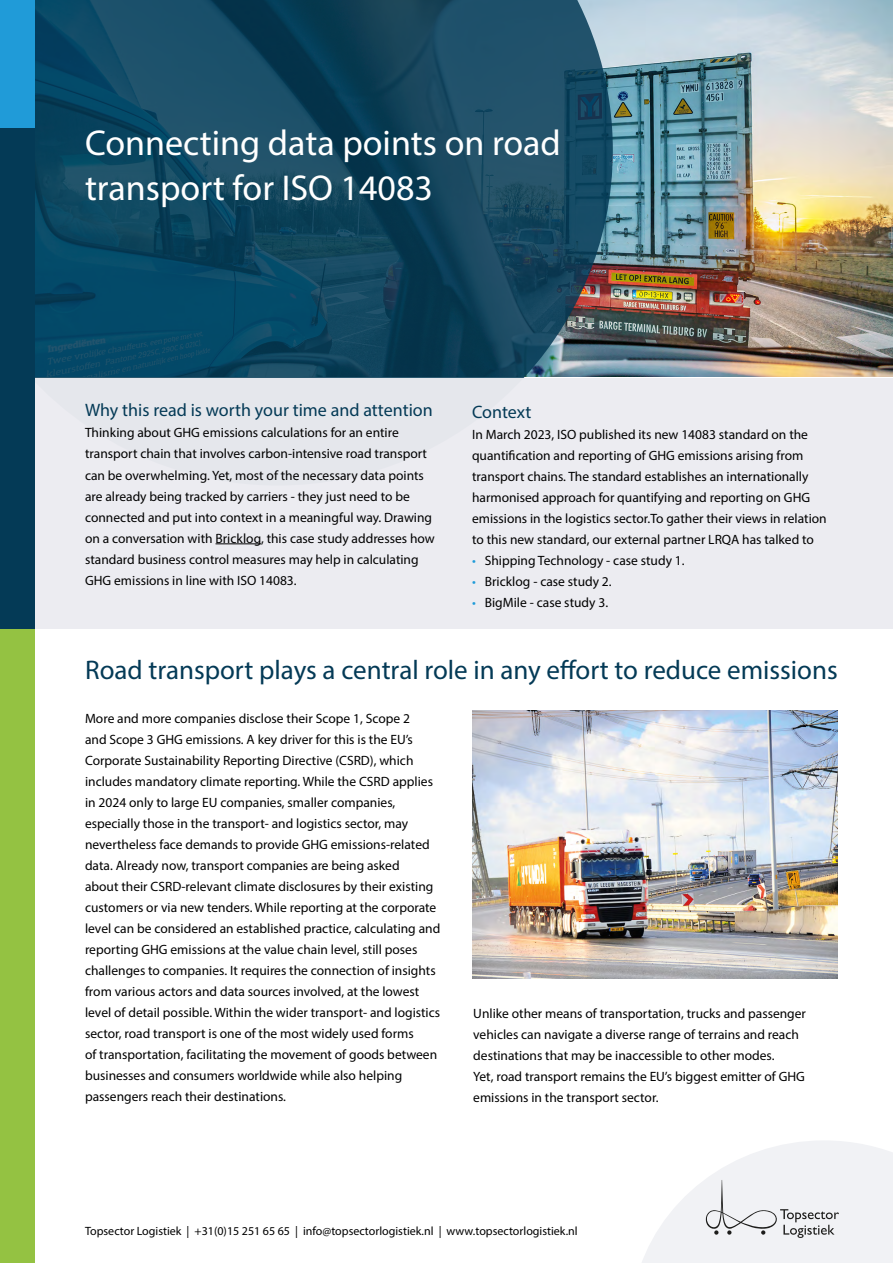
<style>
.page{position:relative;width:893px;height:1263px;background:#fff}
.page>*{position:absolute;margin:0;border:0;box-sizing:border-box;transform-origin:0 0}
.t1{font:36px/45px "Myriad Pro";color:#fff}
.t2{font:27px "Myriad Pro";color:#043a56}
.t3{font:18px "Myriad Pro";color:#043a56}
.t4{font:13.5px/21px "Myriad Pro";color:#000}
.t5{font:12px "Myriad Pro";color:#000}
.s1{color:#209bd8}
</style>
<div class="page">
<img style="left:613px;top:0;width:280px;height:376px">
<svg style="left:34px;top:0;width:579px;height:378px;background:#154962"></svg>
<div style="left:34px;top:378px;width:859px;height:251px;background:#ececf1"></div>
<div style="left:0;top:128px;width:34px;height:501px;background:#043a56"></div>
<div style="left:0;top:629px;width:34px;height:634px;background:#94c242"></div>
<div style="left:0;top:0;width:34px;height:128px;background:#209bd8"></div>
<img style="left:472px;top:711px;width:366px;height:267px">
<hr style="left:216px;top:543px;width:45px;height:1px;background:#000">
<svg style="left:642px;top:1141px;width:251px;height:122px"></svg>
<h1 class="t1" style="left:85px;top:119px;width:477px">Connecting data points on road transport for ISO 14083</h1>
<h3 class="t3" style="left:85px;top:399px;width:349px">Why this read is worth your time and attention</h3>
<p class="t4" style="left:85px;top:422px;width:351px">Thinking about GHG emissions calculations for an entire transport chain that involves carbon-intensive road transport can be overwhelming. Yet, most of the necessary data points are already being tracked by carriers - they just need to be connected and put into context in a meaningful way. Drawing on a conversation with Bricklog, this case study addresses how standard business control measures may help in calculating GHG emissions in line with ISO 14083.</p>
<h3 class="t3" style="left:472px;top:400px;width:61px">Context</h3>
<p class="t4" style="left:472px;top:423px;width:356px">In March 2023, ISO published its new 14083 standard on the quantification and reporting of GHG emissions arising from transport chains. The standard establishes an internationally harmonised approach for quantifying and reporting on GHG emissions in the logistics sector.To gather their views in relation to this new standard, our external partner LRQA has talked to</p>
<p class="t4" style="left:472px;top:549px;width:214px"><span class="s1">•</span> Shipping Technology - case study 1.</p>
<p class="t4" style="left:472px;top:570px;width:141px"><span class="s1">•</span> Bricklog - case study 2.</p>
<p class="t4" style="left:472px;top:591px;width:138px"><span class="s1">•</span> BigMile - case study 3.</p>
<h2 class="t2" style="left:85px;top:654px;width:754px">Road transport plays a central role in any effort to reduce emissions</h2>
<p class="t4" style="left:85px;top:707px;width:357px">More and more companies disclose their Scope 1, Scope 2<br>and Scope 3 GHG emissions. A key driver for this is the EU’s Corporate Sustainability Reporting Directive (CSRD), which includes mandatory climate reporting. While the CSRD applies in 2024 only to large EU companies, smaller companies, especially those in the transport- and logistics sector, may nevertheless face demands to provide GHG emissions-related data. Already now, transport companies are being asked<br>about their CSRD-relevant climate disclosures by their existing customers or via new tenders. While reporting at the corporate level can be considered an established practice, calculating and reporting GHG emissions at the value chain level, still poses challenges to companies. It requires the connection of insights from various actors and data sources involved, at the lowest level of detail possible. Within the wider transport- and logistics sector, road transport is one of the most widely used forms<br>of transportation, facilitating the movement of goods between businesses and consumers worldwide while also helping passengers reach their destinations.</p>
<p class="t4" style="left:473px;top:1003px;width:334px">Unlike other means of transportation, trucks and passenger vehicles can navigate a diverse range of terrains and reach destinations that may be inaccessible to other modes.<br>Yet, road transport remains the EU’s biggest emitter of GHG emissions in the transport sector.</p>
<p class="t5" style="left:85px;top:1223px;width:494px">Topsector Logistiek | +31(0)15 251 65 65 | info@topsectorlogistiek.nl | www.topsectorlogistiek.nl</p>
</div>
